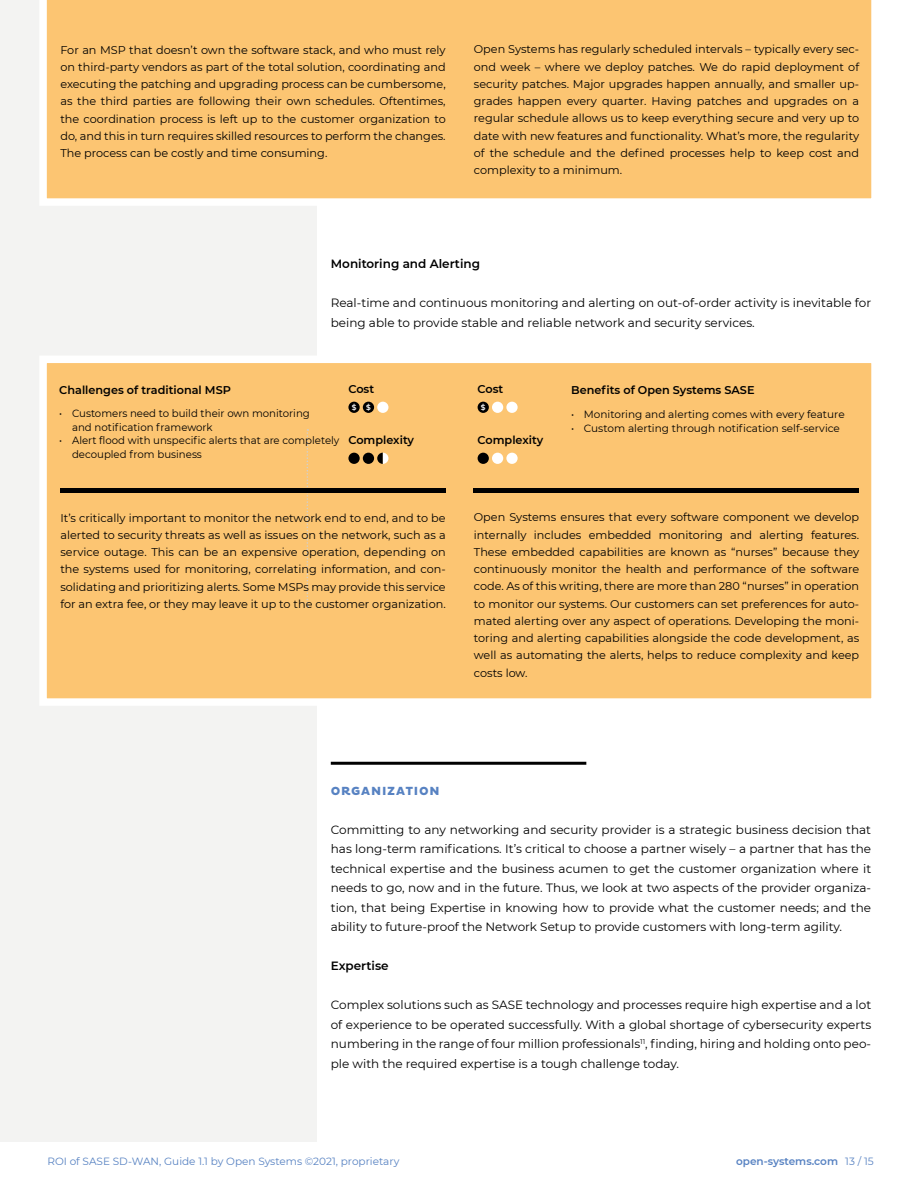
<style>
.page{position:relative;width:918px;height:1188px;background:#fff}
.page>*{position:absolute;margin:0;border:0;box-sizing:border-box;transform-origin:0 0}
.t1{font:12px/19.5px "Montserrat";color:#000;text-align:justify}
.t2{font:600 12px "Montserrat";color:#000}
.t3{font:800 12px "Pluto";letter-spacing:.065em;color:#5782c2}
.t4{font:11.25px/17.2px "Montserrat";color:#000;text-align:justify}
.t5{font:600 11.25px "Montserrat";color:#000}
.t6{font:10.5px/13.5px "Montserrat";color:#000}
.t7{font:10.5px "Montserrat";color:#5782c2}
.t8{font:600 10.5px "Montserrat";color:#5782c2}
.t9{font:600 7.5px "Montserrat";color:#fff}
.s1{font-weight:400}
</style>
<div class="page">
<div style="left:0;top:0;width:317px;height:1141px;background:#f3f3f2"></div>
<div style="left:40px;top:0;width:832px;height:205px;background:#fcc572"></div>
<div style="left:40px;top:356px;width:832px;height:349px;background:#fcc572"></div>
<hr style="left:331px;top:762px;width:255px;height:3px;background:#000">
<svg style="left:307px;top:429px;width:1px;height:178px"></svg>
<div style="left:478px;top:402px;width:11px;height:11px;background:#000;border-radius:50%"></div>
<div style="left:492px;top:402px;width:11px;height:11px;background:#fff;border-radius:50%"></div>
<div style="left:506px;top:402px;width:12px;height:11px;background:#fff;border-radius:50%"></div>
<div style="left:478px;top:453px;width:11px;height:11px;background:#000;border-radius:50%"></div>
<div style="left:492px;top:453px;width:11px;height:11px;background:#fff;border-radius:50%"></div>
<div style="left:506px;top:453px;width:12px;height:11px;background:#fff;border-radius:50%"></div>
<div style="left:473px;top:488px;width:386px;height:5px;background:#000"></div>
<hr style="left:60px;top:488px;width:386px;height:4px;background:#000">
<div style="left:348px;top:402px;width:12px;height:11px;background:#000;border-radius:50%"></div>
<div style="left:363px;top:402px;width:11px;height:11px;background:#000;border-radius:50%"></div>
<div style="left:377px;top:402px;width:11px;height:11px;background:#fff;border-radius:50%"></div>
<div style="left:348px;top:453px;width:12px;height:11px;background:#000;border-radius:50%"></div>
<div style="left:363px;top:453px;width:11px;height:11px;background:#000;border-radius:50%"></div>
<svg style="left:377px;top:453px;width:11px;height:11px"></svg>
<p class="t4" style="left:60px;top:40px;width:387px">For an MSP that doesn’t own the software stack, and who must rely on third-party vendors as part of the total solution, coordinating and executing the patching and upgrading process can be cumbersome, as the third parties are following their own schedules. Oftentimes, the coordination process is left up to the customer organization to do, and this in turn requires skilled resources to perform the changes.<br>The process can be costly and time consuming.</p>
<p class="t4" style="left:474px;top:40px;width:387px">Open Systems has regularly scheduled intervals – typically every sec&shy;ond week – where we deploy patches. We do rapid deployment of security patches. Major upgrades happen annually, and smaller up&shy;grades happen every quarter. Having patches and upgrades on a regular schedule allows us to keep everything secure and very up to date with new features and functionality. What’s more, the regularity of the schedule and the defined processes help to keep cost and complexity to a minimum.</p>
<p class="t2" style="left:331px;top:255px;width:151px">Monitoring and Alerting</p>
<p class="t1" style="left:331px;top:293px;width:542px">Real-time and continuous monitoring and alerting on out-of-order activity is inevitable for being able to provide stable and reliable network and security services.</p>
<p class="t5" style="left:59px;top:382px;width:173px">Challenges of traditional MSP</p>
<p class="t5" style="left:348px;top:381px;width:27px">Cost</p>
<p class="t9" style="left:352px;top:402px;width:6px">$</p>
<p class="t9" style="left:366px;top:402px;width:6px">$</p>
<p class="t5" style="left:348px;top:432px;width:67px">Complexity</p>
<p class="t6" style="left:72px;top:406px;width:239px;text-indent:-13px">• Customers need to build their own monitoring and notification framework</p>
<p class="t6" style="left:72px;top:433px;width:269px;text-indent:-13px">• Alert flood with unspecific alerts that are completely decoupled from business</p>
<p class="t5" style="left:478px;top:381px;width:27px">Cost</p>
<p class="t9" style="left:481px;top:402px;width:6px">$</p>
<p class="t5" style="left:478px;top:432px;width:67px">Complexity</p>
<p class="t5" style="left:571px;top:382px;width:185px">Benefits of Open Systems SASE</p>
<p class="t6" style="left:571px;top:407px;width:275px">• Monitoring and alerting comes with every feature</p>
<p class="t6" style="left:571px;top:421px;width:270px">• Custom alerting through notification self-service</p>
<p class="t4" style="left:60px;top:508px;width:387px">It’s critically important to monitor the network end to end, and to be alerted to security threats as well as issues on the network, such as a service outage. This can be an expensive operation, depending on the systems used for monitoring, correlating information, and con&shy;solidating and prioritizing alerts. Some MSPs may provide this service for an extra fee, or they may leave it up to the customer organization.</p>
<p class="t4" style="left:474px;top:508px;width:387px">Open Systems ensures that every software component we develop internally includes embedded monitoring and alerting features.<br>These embedded capabilities are known as “nurses” because they continuously monitor the health and performance of the software code. As of this writing, there are more than 280 “nurses” in operation to monitor our systems. Our customers can set preferences for auto&shy;mated alerting over any aspect of operations. Developing the moni&shy;toring and alerting capabilities alongside the code development, as well as automating the alerts, helps to reduce complexity and keep costs low.</p>
<p class="t3" style="left:331px;top:783px;width:110px">ORGANIZATION</p>
<p class="t1" style="left:331px;top:819px;width:542px">Committing to any networking and security provider is a strategic business decision that has long-term ramifications. It’s critical to choose a partner wisely – a partner that has the technical expertise and the business acumen to get the customer organization where it needs to go, now and in the future. Thus, we look at two aspects of the provider organiza&shy;tion, that being Expertise in knowing how to provide what the customer needs; and the ability to future-proof the Network Setup to provide customers with long-term agility.</p>
<p class="t2" style="left:331px;top:957px;width:59px">Expertise</p>
<p class="t1" style="left:331px;top:995px;width:542px">Complex solutions such as SASE technology and processes require high expertise and a lot of experience to be operated successfully. With a global shortage of cybersecurity experts numbering in the range of four million professionals<sup>11</sup>, finding, hiring and holding onto peo&shy;ple with the required expertise is a tough challenge today.</p>
<p class="t7" style="left:47px;top:1154px;width:354px">ROI of SASE SD-WAN, Guide 1.1 by Open Systems ©2021, proprietary</p>
<p class="t8" style="left:736px;top:1154px;width:139px">open-systems.com <span class="s1">13 / 15</span></p>
</div>
